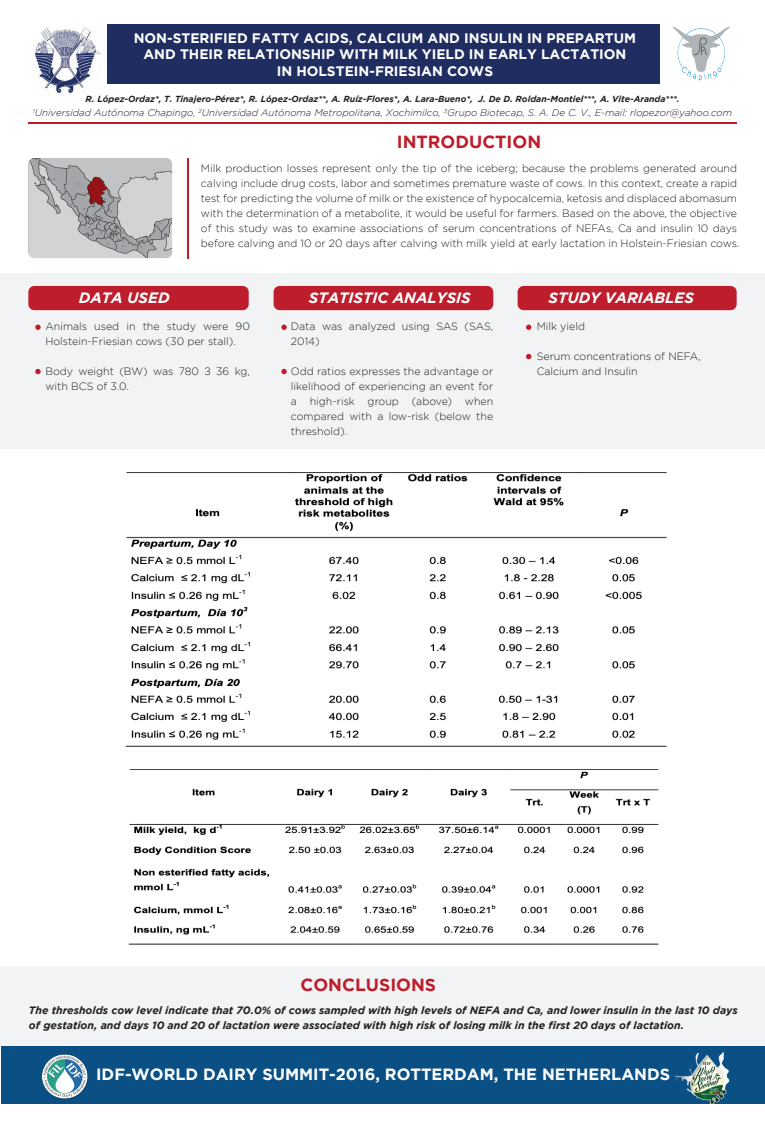
<style>
.page{position:relative;width:765px;height:1125px;background:#fff}
.page>*{position:absolute;margin:0;border:0;box-sizing:border-box;transform-origin:0 0}
.t1{font:700 17.5px "Gotham";color:#be1d2c}
.t2{font:700 16.25px "Gotham";color:#fff}
.t3{font:italic 700 15px "Gotham";color:#fff}
.t4{font:700 13.75px/16.5px "Gotham";color:#fff;text-align:center}
.t5{font:300 10.62px/15px "Gotham";letter-spacing:-.005em;color:#231f20}
.t6{font:italic 700 10.62px/15px "Gotham";color:#231f20}
.t7{font:italic 300 9.75px "Gotham";color:#231f20}
.t8{font:italic 700 8.75px "Gotham";color:#231f20}
</style>
<div class="page">
<div style="left:0;top:273px;width:765px;height:176px;background:#f2f3f4"></div>
<div style="left:1px;top:966px;width:764px;height:80px;background:#f2f3f4"></div>
<div style="left:28px;top:286px;width:221px;height:24px;background:#be1d2c;border-radius:6px"></div>
<div style="left:274px;top:286px;width:219px;height:24px;background:#be1d2c;border-radius:6px"></div>
<div style="left:518px;top:286px;width:219px;height:24px;background:#be1d2c;border-radius:6px"></div>
<div style="left:107px;top:24px;width:553px;height:60px;background:#202d61"></div>
<div style="left:1px;top:1046px;width:764px;height:58px;background:#0a5085"></div>
<img style="left:28px;top:22px;width:75px;height:75px;border-radius:37px">
<hr style="left:187px;top:158px;width:1px;height:100px;background:#be1d2c">
<img style="left:43px;top:1055px;width:44px;height:43px">
<hr style="left:28px;top:122px;width:709px;height:2px;background:#ba1d2a">
<img style="left:28px;top:158px;width:144px;height:100px">
<svg style="left:88px;top:177px;width:19px;height:29px"></svg>
<img style="left:672px;top:26px;width:58px;height:55px">
<img style="left:675px;top:1052px;width:55px;height:52px">
<svg style="left:35px;top:325px;width:6px;height:5px"></svg>
<svg style="left:35px;top:369px;width:6px;height:5px"></svg>
<svg style="left:281px;top:325px;width:6px;height:5px"></svg>
<svg style="left:281px;top:369px;width:6px;height:5px"></svg>
<svg style="left:526px;top:325px;width:5px;height:5px"></svg>
<svg style="left:526px;top:354px;width:5px;height:5px"></svg>
<img style="left:128px;top:769px;width:531px;height:176px">
<img style="left:125px;top:472px;width:542px;height:275px">
<p class="t4" style="left:134px;top:29px;width:504px">NON-STERIFIED FATTY ACIDS, CALCIUM AND INSULIN IN PREPARTUM<br>AND THEIR RELATIONSHIP WITH MILK YIELD IN EARLY LACTATION<br>IN HOLSTEIN-FRIESIAN COWS</p>
<p class="t7" style="left:33px;top:107px;width:701px"><sup>1</sup>Universidad Autónoma Chapingo, <sup>2</sup>Universidad Autónoma Metropolitana, Xochimilco, <sup>3</sup>Grupo Biotecap, S. A. De C. V., E-mail: rlopezor@yahoo.com</p>
<p class="t8" style="left:86px;top:93px;width:596px">R. López-Ordaz*, T. Tinajero-Pérez*, R. López-Ordaz**, A. Ruíz-Flores*, A. Lara-Bueno*, J. De D. Roldan-Montiel***, A. Vite-Aranda***.</p>
<h1 class="t1" style="left:397px;top:132px;width:146px">INTRODUCTION</h1>
<p class="t5" style="left:201px;top:160px;width:540px">Milk production losses represent only the tip of the iceberg; because the problems generated around calving include drug costs, labor and sometimes premature waste of cows. In this context, create a rapid test for predicting the volume of milk or the existence of hypocalcemia, ketosis and displaced abomasum with the determination of a metabolite, it would be useful for farmers. Based on the above, the objective of this study was to examine associations of serum concentrations of NEFAs, Ca and insulin 10 days before calving and 10 or 20 days after calving with milk yield at early lactation in Holstein-Friesian cows.</p>
<h3 class="t3" style="left:79px;top:289px;width:93px">DATA USED</h3>
<h3 class="t3" style="left:309px;top:289px;width:163px">STATISTIC ANALYSIS</h3>
<h3 class="t3" style="left:549px;top:289px;width:147px">STUDY VARIABLES</h3>
<p class="t5" style="left:45px;top:319px;width:206px">Animals used in the study were 90<br>Holstein-Friesian cows (30 per stall).</p>
<p class="t5" style="left:45px;top:364px;width:206px">Body weight (BW) was 780 ± 36 kg, with BCS of 3.0.</p>
<p class="t5" style="left:291px;top:319px;width:204px">Data was analyzed using SAS (SAS,<br>2014)</p>
<p class="t5" style="left:291px;top:364px;width:204px;text-align:justify">Odd ratios expresses the advantage or likelihood of experiencing an event for a high-risk group (above) when compared with a low-risk (below the threshold).</p>
<p class="t5" style="left:537px;top:319px;width:50px">Milk yield</p>
<p class="t5" style="left:537px;top:349px;width:166px">Serum concentrations of NEFA,<br>Calcium and Insulin</p>
<h1 class="t1" style="left:301px;top:975px;width:137px">CONCLUSIONS</h1>
<p class="t6" style="left:29px;top:1003px;width:710px">The thresholds cow level indicate that 70.0% of cows sampled with high levels of NEFA and Ca, and lower insulin in the last 10 days of gestation, and days 10 and 20 of lactation were associated with high risk of losing milk in the first 20 days of lactation.</p>
<h2 class="t2" style="left:96px;top:1065px;width:575px">IDF-WORLD DAIRY SUMMIT-2016, ROTTERDAM, THE NETHERLANDS</h2>
</div>
